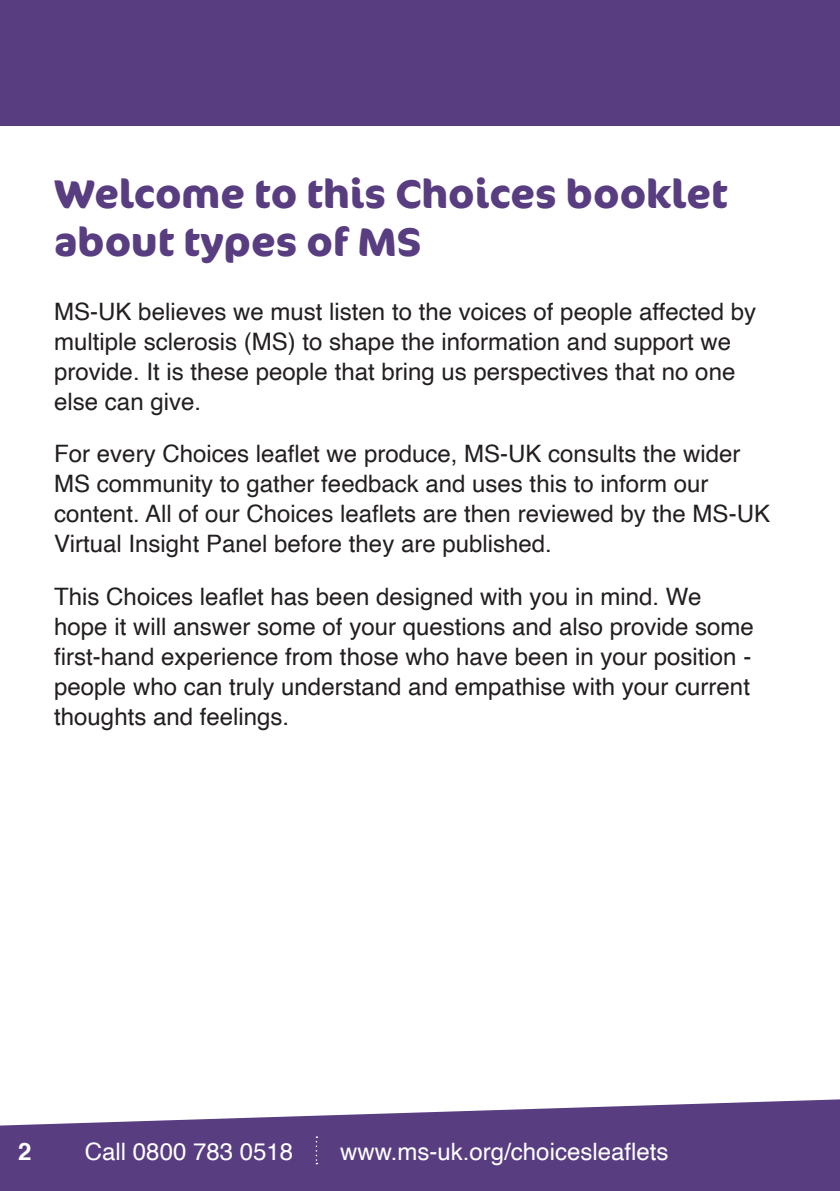
<style>
.page{position:relative;width:840px;height:1191px;background:#fff}
.page>*{position:absolute;margin:0;border:0;box-sizing:border-box;transform-origin:0 0}
.t1{font:700 40px/48px "Cocon Pro";color:#583d81}
.t2{font:24px/30px "Helvetica";color:#231f20}
.t3{font:24px "Helvetica";color:#fff}
.t4{font:700 24px "Helvetica";color:#fff}
</style>
<div class="page">
<svg style="left:0;top:1099px;width:839px;height:92px;background:#705993"></svg>
<svg style="left:315px;top:1136px;width:2px;height:28px"></svg>
<div style="left:0;top:0;width:839px;height:126px;background:#583d81"></div>
<svg style="left:836px;top:1188px;width:4px;height:3px"></svg>
<p class="t1" style="left:54px;top:169px;width:674px">Welcome to this Choices booklet about types of MS</p>
<p class="t2" style="left:54px;top:297px;width:703px">MS-UK believes we must listen to the voices of people affected by multiple sclerosis (MS) to shape the information and support we provide. It is these people that bring us perspectives that no one else can give.</p>
<p class="t2" style="left:54px;top:440px;width:716px">For every Choices leaflet we produce, MS-UK consults the wider MS community to gather feedback and uses this to inform our content. All of our Choices leaflets are then reviewed by the MS-UK Virtual Insight Panel before they are published.</p>
<p class="t2" style="left:54px;top:582px;width:700px">This Choices leaflet has been designed with you in mind. We hope it will answer some of your questions and also provide some first-hand experience from those who have been in your position - people who can truly understand and empathise with your current thoughts and feelings.</p>
<p class="t4" style="left:18px;top:1132px;width:15px">2</p>
<p class="t3" style="left:85px;top:1133px;width:210px">Call 0800 783 0518</p>
<p class="t3" style="left:340px;top:1133px;width:330px">www.ms-uk.org/choicesleaflets</p>
</div>
